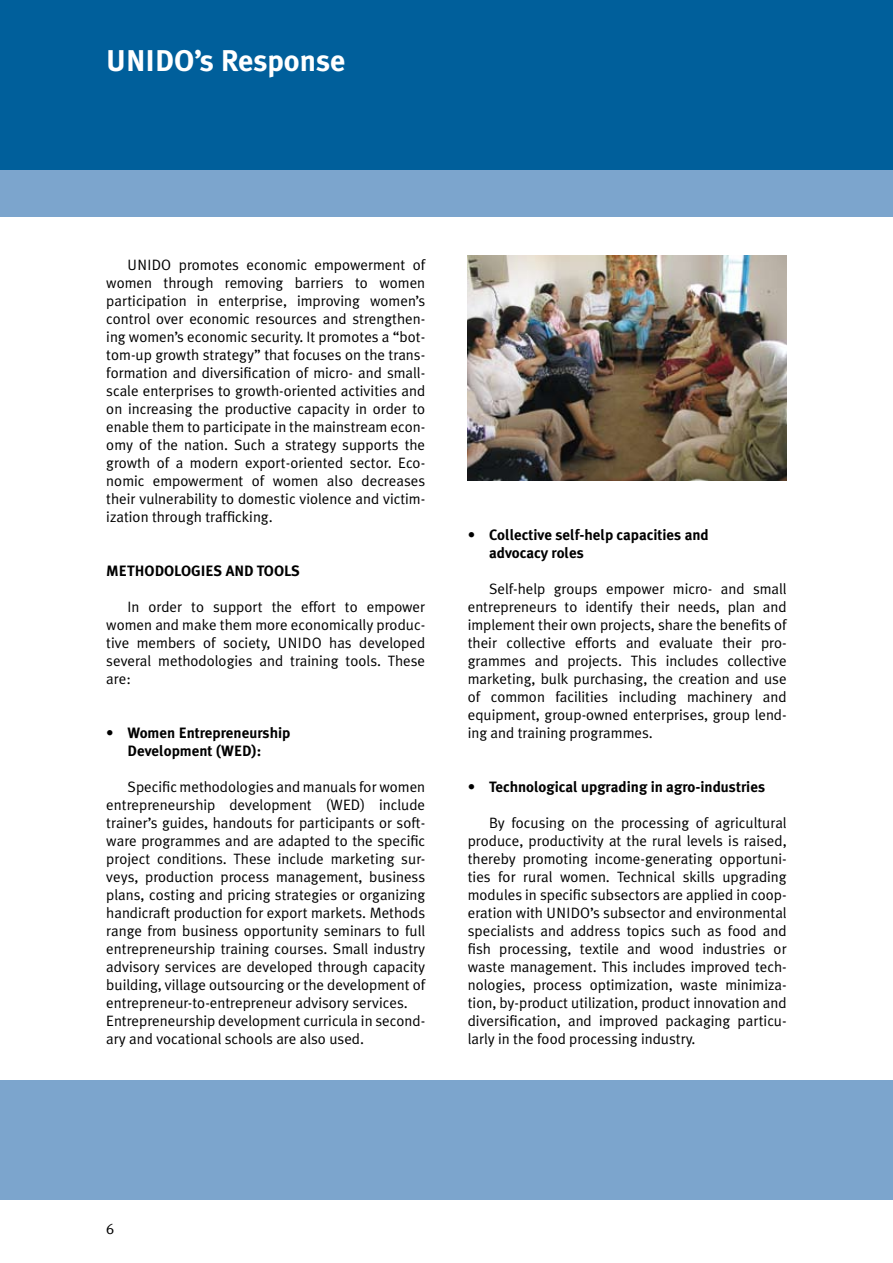
<style>
.page{position:relative;width:893px;height:1263px;background:#fff}
.page>*{position:absolute;margin:0;border:0;box-sizing:border-box;transform-origin:0 0}
.t1{font:700 30px "Meta Plus";color:#fff}
.t2{font:15px/18px "Meta Plus Normal";color:#000;text-align:justify}
.t3{font:700 15px/18px "Meta Plus";color:#000}
</style>
<div class="page">
<div style="left:0;top:1080px;width:893px;height:119px;background:#7ca5cd"></div>
<div style="left:0;top:0;width:893px;height:170px;background:#005f9b"></div>
<div style="left:0;top:170px;width:893px;height:47px;background:#7ca5cd"></div>
<img style="left:468px;top:255px;width:319px;height:225px">
<h1 class="t1" style="left:106px;top:44px;width:18px">UNIDO</h1>
<h1 class="t1" style="left:194px;top:44px;width:153px">’s Response</h1>
<p class="t2" style="left:106px;top:256px;width:320px;text-indent:21px">UNIDO promotes economic empowerment of women through removing barriers to women participation in enterprise, improving women’s control over economic resources and strengthen&shy;ing women’s economic security. It promotes a “bot&shy;tom-up growth strategy” that focuses on the trans&shy;formation and diversification of micro- and small&shy;scale enterprises to growth-oriented activities and on increasing the productive capacity in order to enable them to participate in the mainstream econ&shy;omy of the nation. Such a strategy supports the growth of a modern export-oriented sector. Eco&shy;nomic empowerment of women also decreases their vulnerability to domestic violence and victim&shy;ization through trafficking.</p>
<p class="t3" style="left:106px;top:562px;width:11px">MET</p>
<p class="t3" style="left:135px;top:562px;width:20px">HODOLOGIE</p>
<p class="t3" style="left:214px;top:562px;width:23px">S AND</p>
<p class="t3" style="left:257px;top:562px;width:10px">TOOL</p>
<p class="t3" style="left:291px;top:562px;width:10px">S</p>
<p class="t2" style="left:106px;top:598px;width:320px;text-indent:21px">In order to support the effort to empower women and make them more economically produc&shy;tive members of society, UNIDO has developed several methodologies and training tools. These are:</p>
<p class="t3" style="left:106px;top:724px;width:186px">• Women Entrepreneurship<br>Development (WED</p>
<p class="t3" style="left:252px;top:742px;width:11px">):</p>
<p class="t2" style="left:106px;top:778px;width:320px;text-align:left;text-indent:21px">Specific methodologies and manuals for women entrepreneurship development (WED) include trainer’s guides, handouts for participants or soft&shy;ware programmes and are adapted to the specific project conditions. These include marketing sur&shy;veys, production process management, business plans, costing and pricing strategies or organizing handicraft production for export markets. Methods range from business opportunity seminars to full entrepreneurship training courses. Small industry advisory services are developed through capacity building, village outsourcing or the development of entrepreneur-to-entrepreneur advisory services.<br>Entrepreneurship development curricula in second&shy;ary and vocational schools are also used.</p>
<p class="t3" style="left:489px;top:526px;width:221px;text-indent:-21px">• Collective self-help capacities and advocacy roles</p>
<p class="t2" style="left:468px;top:580px;width:320px;text-indent:21px">Self-help groups empower micro- and small entrepreneurs to identify their needs, plan and implement their own projects, share the benefits of their collective efforts and evaluate their pro&shy;grammes and projects. This includes collective marketing, bulk purchasing, the creation and use of common facilities including machinery and equipment, group-owned enterprises, group lend&shy;ing and training programmes.</p>
<p class="t3" style="left:468px;top:778px;width:299px">• Technological upgrading in agro-industries</p>
<p class="t2" style="left:468px;top:814px;width:320px;text-indent:21px">By focusing on the processing of agricultural produce, productivity at the rural levels is raised, thereby promoting income-generating opportuni&shy;ties for rural women. Technical skills upgrading modules in specific subsectors are applied in coop&shy;eration with UNIDO’s subsector and environmental specialists and address topics such as food and fish processing, textile and wood industries or waste management. This includes improved tech&shy;nologies, process optimization, waste minimiza&shy;tion, by-product utilization, product innovation and diversification, and improved packaging particu&shy;larly in the food processing industry.</p>
<p class="t2" style="left:106px;top:1220px;width:10px">6</p>
</div>
